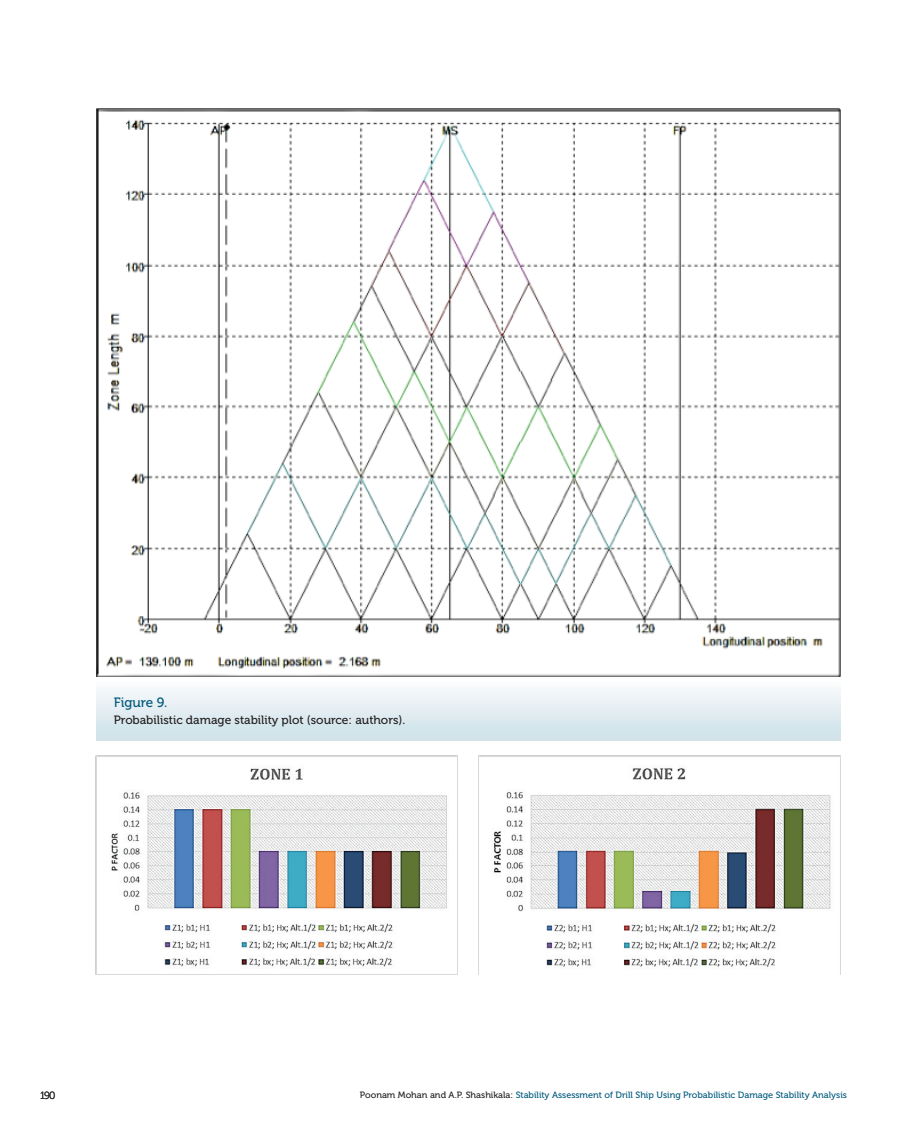
<style>
.page{position:relative;width:915px;height:1127px;background:#fff}
.page>*{position:absolute;margin:0;border:0;box-sizing:border-box;transform-origin:0 0}
.Figure{font:13.5px "Museo 500";color:#00597c}
.Figure-2{font:12px "Museo 500";color:#231f20}
.t1{font:10.5px "Museo 300";color:#231f20}
.t2{font:9.15px "Museo 500";color:#00597c}
.s1{color:#231f20}
</style>
<div class="page">
<div style="left:96px;top:679px;width:744px;height:61px;background:linear-gradient(to bottom,#fdfdfe,#cce1e8)"></div>
<img style="left:96px;top:109px;width:743px;height:567px">
<img style="left:96px;top:756px;width:361px;height:218px">
<img style="left:478px;top:756px;width:362px;height:219px">
<p class="Figure" style="left:114px;top:695px;width:55px">Figure 9.</p>
<p class="Figure-2" style="left:114px;top:713px;width:293px">Probabilistic damage stability plot (source: authors).</p>
<p class="t1" style="left:40px;top:1090px;width:17px">190</p>
<p class="t2" style="left:360px;top:1090px;width:488px"><span class="s1">Poonam Mohan and A.P. Shashikala:</span> Stability Assessment of Drill Ship Using Probabilistic Damage Stability Analysis</p>
</div>
